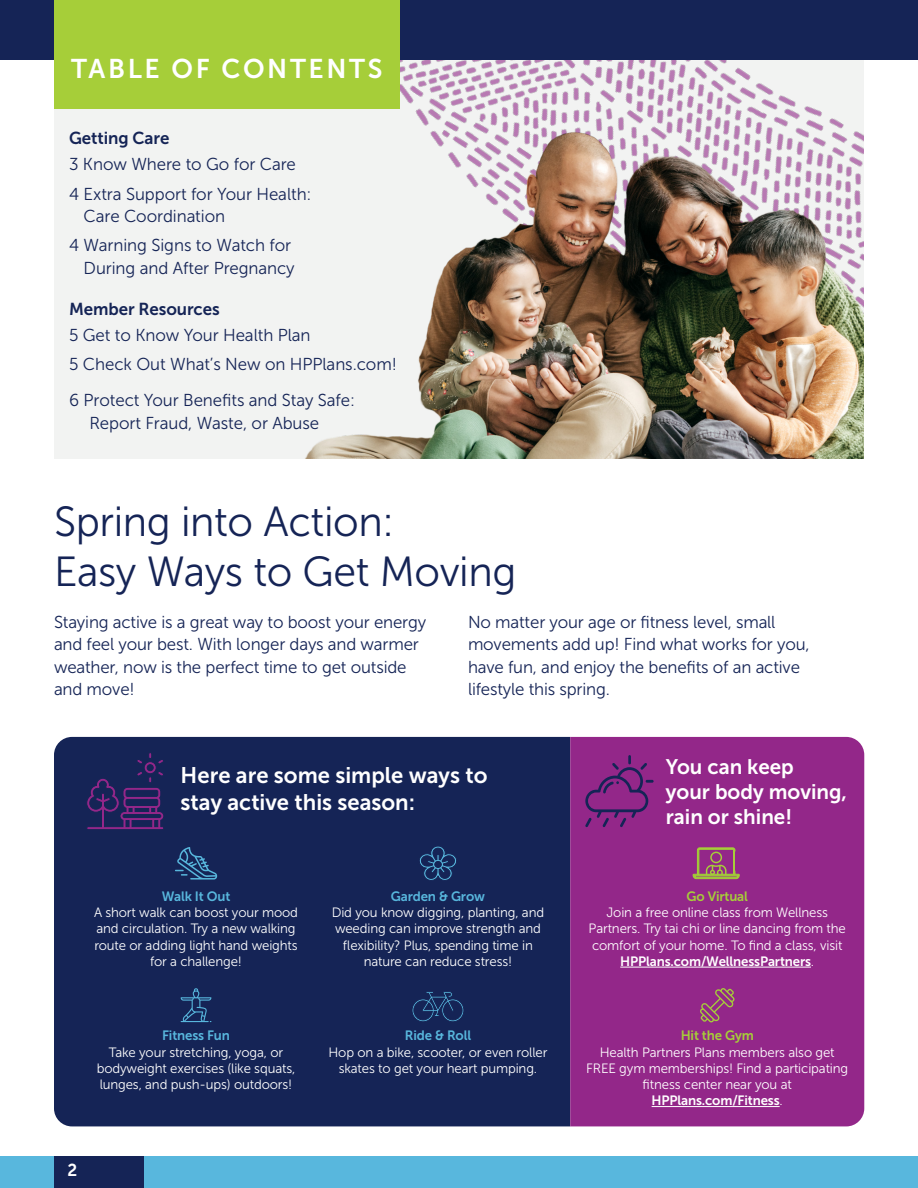
<style>
.page{position:relative;width:918px;height:1188px;background:#fff}
.page>*{position:absolute;margin:0;border:0;box-sizing:border-box;transform-origin:0 0}
.Content_-_Header-H2{font:42px/49.5px "Museo Sans 300";letter-spacing:-.01em;color:#152456}
.Content_-_Section_Headers-H1{font:27px "Museo Sans 700";letter-spacing:.1em;color:#fff}
.Content_-_Body-P{font:22.5px/27px "Museo Sans 700";color:#fff}
.Content_-_Body-P-2{font:21px/25.2px "Museo Sans 700";color:#fff}
.Content_-_Body-P-3{font:17.25px/22.5px "Museo Sans 300";letter-spacing:-.01em;color:#152456}
.TOC_-_Body-P{font:17.25px/22.5px "Museo Sans 300";letter-spacing:-.005em;color:#152456}
.TOC_-_Body-P-2{font:17.25px "Museo Sans 700";letter-spacing:-.005em;color:#152456}
.t1{font:17.25px "Museo Sans 700";color:#fff}
.Content_-_Body-P-4{font:13.5px/16.2px "Museo Sans 300";letter-spacing:-.01em;color:#fff;text-align:center}
.s1{font-family:"Museo Sans 700";color:#58b7dd}
.s2{font-family:"Museo Sans 700";color:#a6ce39}
.s3{font-family:"Museo Sans 700"}
</style>
<div class="page">
<div style="left:0;top:0;width:918px;height:60px;background:#152456"></div>
<div style="left:54px;top:737px;width:516px;height:389px;background:#152456"></div>
<div style="left:570px;top:737px;width:294px;height:389px;background:#932789"></div>
<div style="left:54px;top:60px;width:810px;height:399px;background:#f2f3f2"></div>
<img style="left:400px;top:60px;width:422px;height:54px">
<div style="left:54px;top:0;width:346px;height:109px;background:#a6ce39"></div>
<hr style="left:620px;top:967px;width:191px;height:1px;background:#fff">
<hr style="left:652px;top:1106px;width:128px;height:1px;background:#fff">
<img style="left:305px;top:114px;width:559px;height:345px">
<svg style="left:175px;top:847px;width:42px;height:33px"></svg>
<svg style="left:181px;top:988px;width:30px;height:34px"></svg>
<svg style="left:418px;top:846px;width:40px;height:36px"></svg>
<svg style="left:412px;top:991px;width:52px;height:31px;background:#1d3666"></svg>
<svg style="left:693px;top:848px;width:47px;height:31px"></svg>
<svg style="left:696px;top:988px;width:39px;height:35px"></svg>
<svg style="left:585px;top:755px;width:69px;height:72px;background:#7e2680"></svg>
<svg style="left:86px;top:752px;width:79px;height:78px;background:#2b245e"></svg>
<div style="left:0;top:1156px;width:918px;height:32px;background:#58b7dd"></div>
<div style="left:54px;top:1156px;width:90px;height:32px;background:#152456"></div>
<h1 class="Content_-_Section_Headers-H1" style="left:71px;top:53px;width:313px">TABLE OF CONTENTS</h1>
<p class="TOC_-_Body-P-2" style="left:69px;top:129px;width:102px">Getting Care</p>
<p class="TOC_-_Body-P" style="left:69px;top:153px;width:228px">3 Know Where to Go for Care</p>
<p class="TOC_-_Body-P" style="left:84px;top:183px;width:229px;text-indent:-14px">4 Extra Support for Your Health:<br>Care Coordination</p>
<p class="TOC_-_Body-P" style="left:69px;top:234px;width:227px;text-align:right">4 Warning Signs to Watch for<br>During and After Pregnancy</p>
<p class="TOC_-_Body-P-2" style="left:69px;top:299px;width:152px">Member Resources</p>
<p class="TOC_-_Body-P" style="left:69px;top:324px;width:243px">5 Get to Know Your Health Plan</p>
<p class="TOC_-_Body-P" style="left:69px;top:353px;width:329px">5 Check Out What’s New on HPPlans.com!</p>
<p class="TOC_-_Body-P" style="left:89px;top:389px;width:267px;text-indent:-20px">6 Protect Your Benefits and Stay Safe:<br>Report Fraud, Waste, or Abuse</p>
<h2 class="Content_-_Header-H2" style="left:54px;top:498px;width:464px">Spring into Action:<br>Easy Ways to Get Moving</h2>
<p class="Content_-_Body-P-3" style="left:54px;top:611px;width:374px">Staying active is a great way to boost your energy and feel your best. With longer days and warmer weather, now is the perfect time to get outside and move!</p>
<p class="Content_-_Body-P-3" style="left:468px;top:611px;width:343px">No matter your age or fitness level, small movements add up! Find what works for you, have fun, and enjoy the benefits of an active lifestyle this spring.</p>
<p class="Content_-_Body-P" style="left:181px;top:762px;width:308px">Here are some simple ways to stay active this season:</p>
<p class="Content_-_Body-P-4" style="left:94px;top:888px;width:206px"><span class="s1">Walk It Out<br></span>A short walk can boost your mood and circulation. Try a new walking route or adding light hand weights for a challenge!</p>
<p class="Content_-_Body-P-4" style="left:332px;top:888px;width:214px"><span class="s1">Garden &amp; Grow<br></span>Did you know digging, planting, and weeding can improve strength and flexibility? Plus, spending time in nature can reduce stress!</p>
<p class="Content_-_Body-P-4" style="left:97px;top:1028px;width:200px"><span class="s1">Fitness Fun<br></span>Take your stretching, yoga, or bodyweight exercises (like squats, lunges, and push-ups) outdoors!</p>
<p class="Content_-_Body-P-4" style="left:329px;top:1028px;width:220px"><span class="s1">Ride &amp; Roll<br></span>Hop on a bike, scooter, or even roller skates to get your heart pumping.</p>
<p class="t1" style="left:68px;top:1161px;width:11px">2</p>
<p class="Content_-_Body-P-2" style="left:666px;top:754px;width:183px">You can keep<br>your body moving, rain or shine!</p>
<p class="Content_-_Body-P-4" style="left:589px;top:888px;width:259px"><span class="s2">Go Virtual<br></span>Join a free online class from Wellness Partners. Try tai chi or line dancing from the comfort of your home. To find a class, visit <span class="s3">HPPlans.com/WellnessPartners</span>.</p>
<p class="Content_-_Body-P-4" style="left:586px;top:1028px;width:264px"><span class="s2">Hit the Gym<br></span>Health Partners Plans members also get<br>FREE gym memberships! Find a participating fitness center near you at<br><span class="s3">HPPlans.com/Fitness</span>.</p>
</div>
